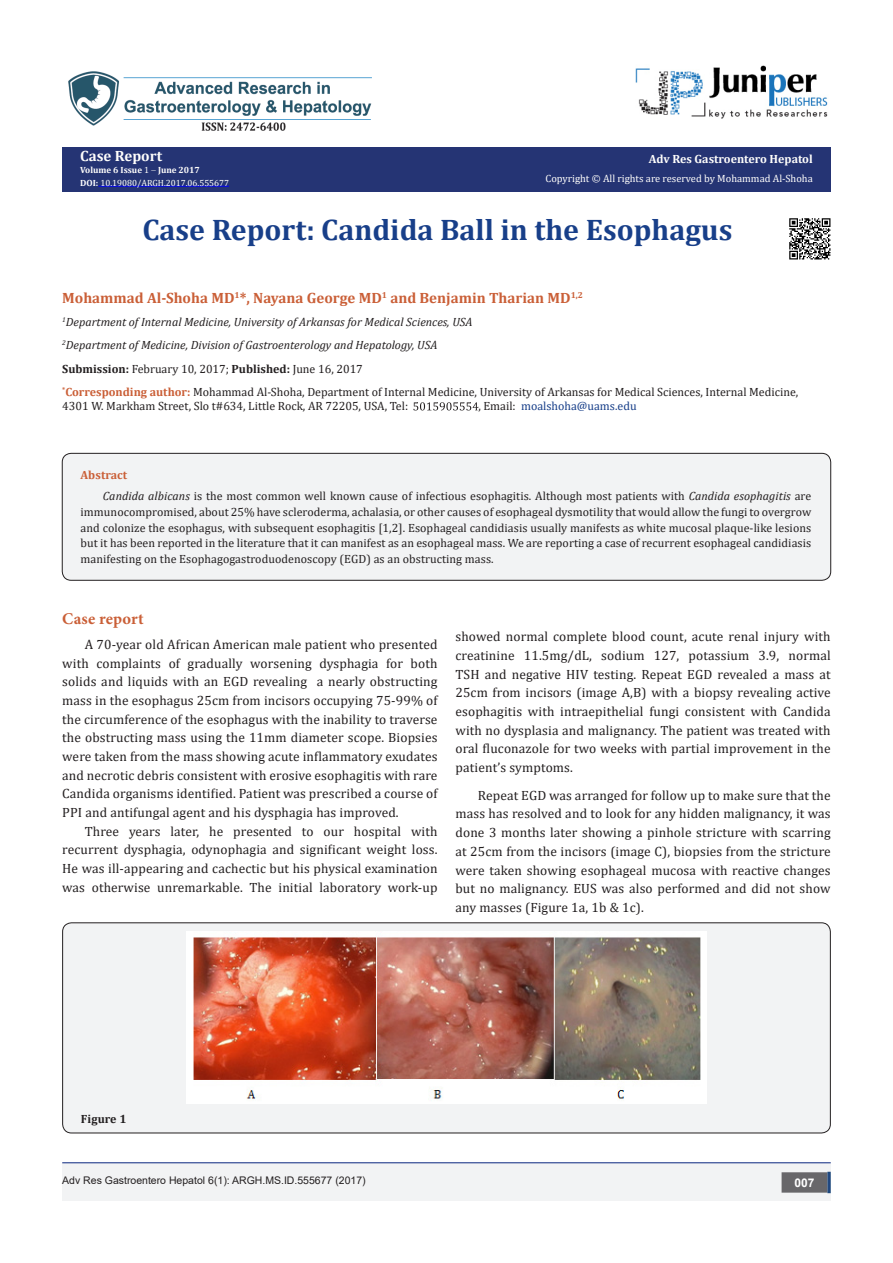
<style>
.page{position:relative;width:893px;height:1263px;background:#fff}
.page>*{position:absolute;margin:0;border:0;box-sizing:border-box;transform-origin:0 0}
.t1{font:700 29.85px "Cambria";color:#183f89}
.List_Paragraph{font:700 16.5px "Minion Pro";letter-spacing:.015em;color:#ca5f37}
.t2{font:700 15px "Cambria";color:#ca5f37}
.t3{font:700 15px "Cambria";color:#fffefc}
.List_Paragraph-2{font:13.5px/18.8px "Cambria";letter-spacing:.01em;color:#231f20;text-align:justify}
.t4{font:12px/15.8px "Cambria";color:#231f20}
.t5{font:italic 12px "Cambria";color:#231f20}
.t6{font:12px "Cambria";color:#183f89}
.t7{font:700 12px "Cambria";color:#fffefc}
.t8{font:700 12px "Cambria";letter-spacing:.005em;color:#ca5f37}
.t9{font:700 12px "Cambria";letter-spacing:.005em;color:#231f20}
.t10{font:700 12px "Arial";color:#fff}
.t11{font:10.5px "Arial";color:#231f20}
.t12{font:10.5px "Cambria";color:#fffefc}
.t13{font:9px "Cambria";color:#fff}
.t14{font:700 9px "Cambria";color:#fffefc}
.s1{font-weight:400}
.s2{font-weight:700}
.s3{font-weight:700;color:#ca5f37}
.s4{color:#231f20}
.s5{font-style:italic}
</style>
<div class="page">
<svg style="left:413px;top:402px;width:65px;height:8px"></svg>
<div style="left:62px;top:147px;width:769px;height:44px;background:#253474"></div>
<hr style="left:100px;top:186px;width:129px;height:1px;background:#00f">
<img style="left:68px;top:71px;width:304px;height:60px">
<img style="left:635px;top:65px;width:193px;height:54px">
<div style="left:62px;top:1162px;width:769px;height:39px;background:#f2f3f4"></div>
<div style="left:782px;top:1173px;width:45px;height:19px;background:#68676a"></div>
<div style="left:782px;top:1172px;width:45px;height:20px;border:2px solid #68676a"></div>
<svg style="left:827px;top:1172px;width:4px;height:21px"></svg>
<hr style="left:62px;top:1162px;width:769px;height:1px;background:#253f8e">
<div style="left:62px;top:453px;width:769px;height:127px;background:#f2f3f4;border-radius:9px"></div>
<div style="left:62px;top:453px;width:769px;height:128px;border:1px solid #231f20;border-radius:9px"></div>
<div style="left:63px;top:923px;width:767px;height:210px;background:#f2f3f4;border-radius:9px"></div>
<div style="left:62px;top:922px;width:769px;height:211px;border:1px solid #231f20;border-radius:9px"></div>
<img style="left:186px;top:931px;width:521px;height:173px">
<img style="left:789px;top:218px;width:42px;height:42px">
<p class="t3" style="left:80px;top:145px;width:83px">Case Report</p>
<p class="t14" style="left:80px;top:164px;width:121px">Volume 6 Issue <span class="s1">1</span> June 2017</p>
<p class="t13" style="left:80px;top:177px;width:150px"><span class="s2">DOI:</span> 10.19080/ARGH.2017.06.555677</p>
<p class="t7" style="left:649px;top:150px;width:165px">Adv Res Gastroentero Hepatol</p>
<p class="t12" style="left:545px;top:172px;width:269px">Copyright © All rights are reserved by Mohammad Al-Shoha</p>
<p class="t1" style="left:142px;top:209px;width:592px">Case Report: Candida Ball in the Esophagus</p>
<p class="t2" style="left:62px;top:287px;width:522px">Mohammad Al-Shoha MD<sup>1</sup>*, Nayana George MD<sup>1</sup> and Benjamin Tharian MD<sup>1,2</sup></p>
<p class="t5" style="left:62px;top:313px;width:412px"><sup>1</sup>Department of Internal Medicine, University of Arkansas for Medical Sciences, USA</p>
<p class="t5" style="left:62px;top:337px;width:377px"><sup>2</sup>Department of Medicine, Division of Gastroenterology and Hepatology, USA</p>
<p class="t4" style="left:62px;top:361px;width:302px"><span class="s2">Submission:</span> February 10, 2017; <span class="s2">Published:</span> June 16, 2017</p>
<p class="t4" style="left:62px;top:385px;width:738px;line-height:14.4px"><sup>*</sup><span class="s3">Corresponding author:</span> Mohammad Al-Shoha, Department of Internal Medicine, University of Arkansas for Medical Sciences, Internal Medicine,<br>4301 W. Markham Street, Slo t#634, Little Rock, AR 72205, USA, Tel:</p>
<p class="t6" style="left:478px;top:399px;width:160px"><span class="s4">, Email:</span> moalshoha@uams.edu</p>
<p class="t8" style="left:81px;top:466px;width:48px">Abstract</p>
<p class="t4" style="left:81px;top:488px;width:732px;text-align:justify;text-indent:22px"><span class="s5">Candida albicans</span> is the most common well known cause of infectious esophagitis. Although most patients with <span class="s5">Candida esophagitis</span> are immunocompromised, about 25% have scleroderma, achalasia, or other causes of esophageal dysmotility that would allow the fungi to overgrow and colonize the esophagus, with subsequent esophagitis [1,2]. Esophageal candidiasis usually manifests as white mucosal plaque-like lesions but it has been reported in the literature that it can manifest as an esophageal mass. We are reporting a case of recurrent esophageal candidiasis manifesting on the Esophagogastroduodenoscopy (EGD) as an obstructing mass.</p>
<p class="List_Paragraph" style="left:62px;top:607px;width:83px">Case report</p>
<p class="List_Paragraph-2" style="left:62px;top:635px;width:377px;text-indent:22px">A 70-year old African American male patient who presented with complaints of gradually worsening dysphagia for both solids and liquids with an EGD revealing a nearly obstructing mass in the esophagus 25cm from incisors occupying 75-99% of the circumference of the esophagus with the inability to traverse the obstructing mass using the 11mm diameter scope. Biopsies were taken from the mass showing acute inflammatory exudates and necrotic debris consistent with erosive esophagitis with rare Candida organisms identified. Patient was prescribed a course of PPI and antifungal agent and his dysphagia has improved.</p>
<p class="List_Paragraph-2" style="left:62px;top:822px;width:377px;text-indent:22px">Three years later, he presented to our hospital with recurrent dysphagia, odynophagia and significant weight loss.<br>He was ill-appearing and cachectic but his physical examination was otherwise unremarkable. The initial laboratory work-up</p>
<p class="List_Paragraph-2" style="left:455px;top:627px;width:377px">showed normal complete blood count, acute renal injury with creatinine 11.5mg/dL, sodium 127, potassium 3.9, normal TSH and negative HIV testing. Repeat EGD revealed a mass at 25cm from incisors (image A,B) with a biopsy revealing active esophagitis with intraepithelial fungi consistent with Candida with no dysplasia and malignancy. The patient was treated with oral fluconazole for two weeks with partial improvement in the patient’s symptoms.</p>
<p class="List_Paragraph-2" style="left:455px;top:786px;width:377px;text-indent:22px">Repeat EGD was arranged for follow up to make sure that the mass has resolved and to look for any hidden malignancy, it was done 3 months later showing a pinhole stricture with scarring at 25cm from the incisors (image C), biopsies from the stricture were taken showing esophageal mucosa with reactive changes but no malignancy. EUS was also performed and did not show any masses (Figure 1a, 1b &amp; 1c).</p>
<p class="t9" style="left:81px;top:1111px;width:47px">Figure 1</p>
<p class="t11" style="left:62px;top:1173px;width:305px">Adv Res Gastroentero Hepatol 6(1): ARGH.MS.ID.555677 (2017)</p>
<p class="t10" style="left:794px;top:1174px;width:22px">007</p>
</div>
